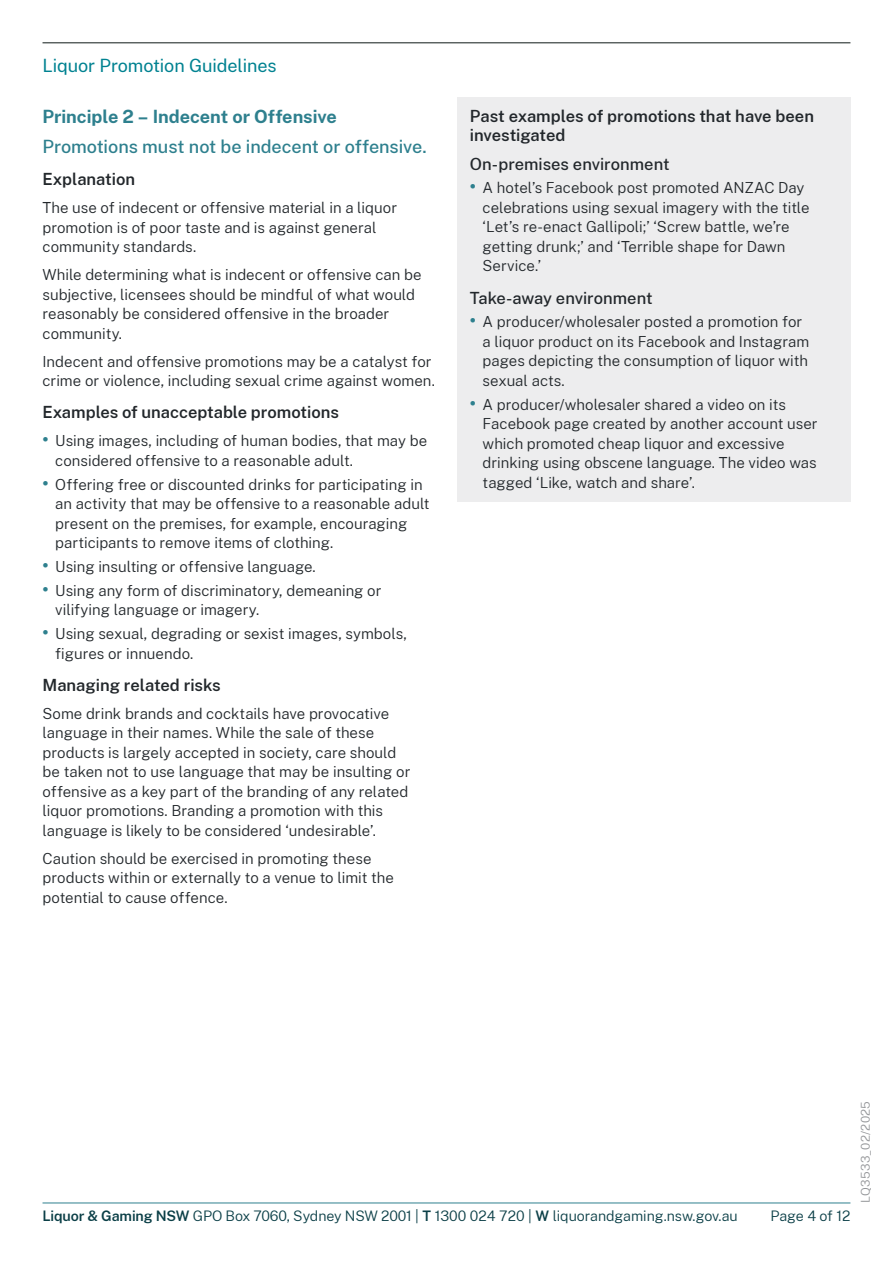
<style>
.page{position:relative;width:893px;height:1263px;background:#fff}
.page>*{position:absolute;margin:0;border:0;box-sizing:border-box;transform-origin:0 0}
.Intro{font:500 18px "Public Sans";letter-spacing:-.005em;color:#2e808e}
.t1{font:700 18px "Public Sans";color:#2e808e}
.t2{font:18px "Public Sans";letter-spacing:-.005em;color:#008291}
.H3___notes_box{font:600 16.5px/19.5px "Public Sans";color:#22272b}
.H4___notes_box{font:500 16.5px "Public Sans";color:#22272b}
.Body_copy{font:300 15px/19.5px "Public Sans";color:#22272b}
.Bullet_-_Level_1{font:300 15px/19.5px "Public Sans";color:#22272b}
.t3{font:300 14.25px "Public Sans";letter-spacing:-.005em;color:#0b3f47}
.t4{font:300 12px "Public Sans";letter-spacing:.02em;color:#939598}
.s1{font-weight:700;font-size:18px;color:#2e808e}
.s2{font-weight:600}
</style>
<div class="page">
<hr style="left:43px;top:1202px;width:807px;height:1px;background:#2e808e">
<hr style="left:43px;top:43px;width:807px;height:1px;background:#0f1a18">
<div style="left:457px;top:98px;width:393px;height:58px;background:#ededee"></div>
<div style="left:457px;top:145px;width:393px;height:39px;background:#ededee"></div>
<div style="left:457px;top:170px;width:393px;height:115px;background:#ededee"></div>
<div style="left:457px;top:279px;width:393px;height:39px;background:#ededee"></div>
<div style="left:457px;top:304px;width:393px;height:96px;background:#ededee"></div>
<div style="left:457px;top:387px;width:393px;height:114px;background:#ededee"></div>
<p class="t2" style="left:43px;top:53px;width:236px">Liquor Promotion Guidelines</p>
<h2 class="t1" style="left:43px;top:104px;width:296px">Principle 2 – Indecent or Offensive</h2>
<p class="Intro" style="left:43px;top:134px;width:386px">Promotions must not be indecent or offensive.</p>
<h3 class="H3___notes_box" style="left:43px;top:168px;width:94px">Explanation</h3>
<p class="Body_copy" style="left:43px;top:197px;width:356px">The use of indecent or offensive material in a liquor promotion is of poor taste and is against general community standards.</p>
<p class="Body_copy" style="left:43px;top:264px;width:381px">While determining what is indecent or offensive can be subjective, licensees should be mindful of what would reasonably be considered offensive in the broader community.</p>
<p class="Body_copy" style="left:43px;top:351px;width:394px">Indecent and offensive promotions may be a catalyst for crime or violence, including sexual crime against women.</p>
<h3 class="H3___notes_box" style="left:43px;top:402px;width:298px">Examples of unacceptable promotions</h3>
<p class="Bullet_-_Level_1" style="left:55px;top:431px;width:373px;text-indent:-13px"><span class="s1">•</span> Using images, including of human bodies, that may be considered offensive to a reasonable adult.</p>
<p class="Bullet_-_Level_1" style="left:55px;top:474px;width:376px;text-indent:-13px"><span class="s1">•</span> Offering free or discounted drinks for participating in an activity that may be offensive to a reasonable adult present on the premises, for example, encouraging participants to remove items of clothing.</p>
<p class="Bullet_-_Level_1" style="left:43px;top:556px;width:275px"><span class="s1">•</span> Using insulting or offensive language.</p>
<p class="Bullet_-_Level_1" style="left:55px;top:580px;width:328px;text-indent:-13px"><span class="s1">•</span> Using any form of discriminatory, demeaning or vilifying language or imagery.</p>
<p class="Bullet_-_Level_1" style="left:55px;top:623px;width:353px;text-indent:-13px"><span class="s1">•</span> Using sexual, degrading or sexist images, symbols, figures or innuendo.</p>
<h3 class="H3___notes_box" style="left:43px;top:674px;width:180px">Managing related risks</h3>
<p class="Body_copy" style="left:43px;top:703px;width:369px">Some drink brands and cocktails have provocative language in their names. While the sale of these products is largely accepted in society, care should be taken not to use language that may be insulting or offensive as a key part of the branding of any related liquor promotions. Branding a promotion with this language is likely to be considered ‘undesirable’.</p>
<p class="Body_copy" style="left:43px;top:848px;width:353px">Caution should be exercised in promoting these products within or externally to a venue to limit the potential to cause offence.</p>
<p class="H3___notes_box" style="left:470px;top:105px;width:346px">Past examples of promotions that have been investigated</p>
<p class="H4___notes_box" style="left:470px;top:152px;width:201px">On-premises environment</p>
<p class="Body_copy" style="left:483px;top:177px;width:328px;text-indent:-13px"><span class="s1">•</span> A hotel’s Facebook post promoted ANZAC Day celebrations using sexual imagery with the title ‘Let’s re-enact Gallipoli;’ ‘Screw battle, we’re getting drunk;’ and ‘Terrible shape for Dawn Service.’</p>
<p class="H4___notes_box" style="left:470px;top:286px;width:184px">Take-away environment</p>
<p class="Body_copy" style="left:483px;top:311px;width:328px;text-indent:-13px"><span class="s1">•</span> A producer/wholesaler posted a promotion for a liquor product on its Facebook and Instagram pages depicting the consumption of liquor with sexual acts.</p>
<p class="Body_copy" style="left:483px;top:394px;width:336px;text-indent:-13px"><span class="s1">•</span> A producer/wholesaler shared a video on its Facebook page created by another account user which promoted cheap liquor and excessive drinking using obscene language. The video was tagged ‘Like, watch and share’.</p>
<p class="t3" style="left:43px;top:1206px;width:697px"><span class="s2">Liquor &amp; Gaming NSW</span> GPO Box 7060, Sydney NSW 2001 | <span class="s2">T</span> 1300 024 720 | <span class="s2">W</span> liquorandgaming.nsw.gov.au</p>
<p class="t3" style="left:771px;top:1206px;width:81px">Page 4 of 12</p>
<p class="t4" style="left:857px;top:1202px;width:103px;rotate:-90deg">LQ3533_02/2025</p>
</div>
